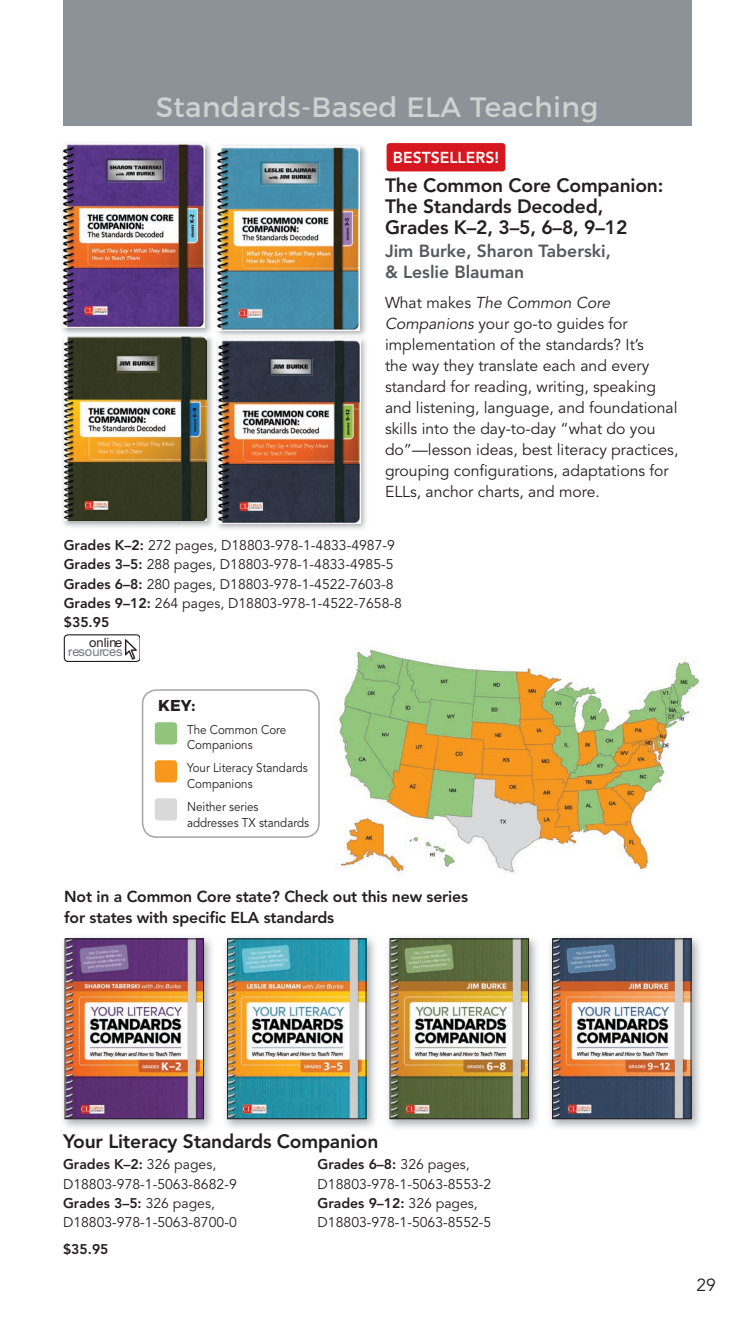
<style>
.page{position:relative;width:756px;height:1323px;background:#fff}
.page>*{position:absolute;margin:0;border:0;box-sizing:border-box;transform-origin:0 0}
.t1{font:28px "Montserrat";letter-spacing:.01em;color:#ced2d1}
.t2{font:800 19.25px/21px "Avenir";letter-spacing:-.01em;color:#231f20}
.t3{font:800 17.5px/21px "Avenir";color:#57585a}
.t4{font:17.5px "Avenir";color:#231f20}
.t5{font:15.75px/21px "Avenir";color:#231f20}
.t6{font:800 15.75px/21px "Avenir";letter-spacing:-.01em;color:#231f20}
.t7{font:800 15.75px "Avenir";color:#fff}
.t8{font:700 15.75px "Montserrat";color:#231f20}
.t9{font:14px/19.2px "Avenir";color:#231f20}
.t10{font:800 14px "Avenir";color:#231f20}
.t11{font:12.78px "Helvetica Neue";color:#76787b}
.t12{font:12.78px "Helvetica Neue";color:#231f20}
.t13{font:12.6px/15.8px "Avenir";color:#231f20;scale:.92 1}
.s1{font-style:italic}
.s2{font-weight:800}
</style>
<div class="page">
<img style="left:339px;top:647px;width:361px;height:227px">
<div style="left:63px;top:0;width:628px;height:125px;background:#8b9398"></div>
<div style="left:387px;top:143px;width:118px;height:28px;background:#d7171f;border-radius:3px"></div>
<svg style="left:64px;top:634px;width:75px;height:28px"></svg>
<img style="left:388px;top:937px;width:149px;height:191px">
<img style="left:392px;top:941px;width:135px;height:176px">
<div style="left:390px;top:939px;width:139px;height:180px;border:1px solid #231f20"></div>
<img style="left:550px;top:937px;width:150px;height:191px">
<img style="left:554px;top:941px;width:135px;height:176px">
<div style="left:552px;top:939px;width:139px;height:180px;border:1px solid #231f20"></div>
<div style="left:155px;top:722px;width:22px;height:22px;background:#91c57b;border-radius:3px"></div>
<div style="left:155px;top:760px;width:22px;height:23px;background:#f7981d;border-radius:3px"></div>
<div style="left:155px;top:798px;width:22px;height:23px;background:#d8d9d8;border-radius:3px"></div>
<div style="left:142px;top:689px;width:178px;height:149px;border:2px solid #a8a9ad;border-radius:14px"></div>
<img style="left:63px;top:937px;width:149px;height:191px">
<img style="left:67px;top:941px;width:135px;height:176px">
<div style="left:65px;top:939px;width:139px;height:180px;border:1px solid #231f20"></div>
<img style="left:225px;top:937px;width:150px;height:191px">
<img style="left:229px;top:941px;width:135px;height:176px">
<div style="left:227px;top:939px;width:139px;height:180px;border:1px solid #231f20"></div>
<img style="left:62px;top:143px;width:149px;height:190px">
<img style="left:63px;top:144px;width:142px;height:184px">
<img style="left:217px;top:145px;width:149px;height:191px">
<img style="left:218px;top:146px;width:142px;height:184px">
<img style="left:63px;top:336px;width:150px;height:191px">
<img style="left:65px;top:337px;width:142px;height:184px">
<img style="left:217px;top:339px;width:149px;height:190px">
<img style="left:219px;top:339px;width:141px;height:184px">
<h1 class="t1" style="left:156px;top:84px;width:444px">Standards-Based ELA Teaching</h1>
<p class="t7" style="left:393px;top:148px;width:108px">BESTSELLERS!</p>
<h2 class="t2" style="left:385px;top:175px;width:280px">The Common Core Companion:<br>The Standards Decoded,<br>Grades K–2, 3–5, 6–8, 9–12</h2>
<p class="t3" style="left:385px;top:241px;width:228px">Jim Burke, Sharon Taberski, &amp; Leslie Blauman</p>
<p class="t5" style="left:385px;top:293px;width:295px">What makes <span class="s1">The Common Core Companions</span> your go-to guides for implementation of the standards? It’s<br>the way they translate each and every standard for reading, writing, speaking and listening, language, and foundational skills into the day-to-day “what do you do”—lesson ideas, best literacy practices, grouping configurations, adaptations for ELLs, anchor charts, and more.</p>
<p class="t9" style="left:64px;top:536px;width:340px"><span class="s2">Grades K–2:</span> 272 pages, D18803-978-1-4833-4987-9<br><span class="s2">Grades 3–5:</span> 288 pages, D18803-978-1-4833-4985-5<br><span class="s2">Grades 6–8:</span> 280 pages, D18803-978-1-4522-7603-8<br><span class="s2">Grades 9–12:</span> 264 pages, D18803-978-1-4522-7658-8 <span class="s2">$35.95</span></p>
<p class="t12" style="left:89px;top:634px;width:34px">online</p>
<p class="t11" style="left:68px;top:644px;width:56px">resources</p>
<p class="t8" style="left:158px;top:692px;width:39px">KEY:</p>
<p class="t13" style="left:187px;top:722px;width:109px">The Common Core<br>Companions</p>
<p class="t13" style="left:187px;top:760px;width:133px">Your Literacy Standards<br>Companions</p>
<p class="t13" style="left:187px;top:799px;width:134px">Neither series addresses TX standards</p>
<p class="t6" style="left:64px;top:886px;width:405px">Not in a Common Core state? Check out this new series for states with specific ELA standards</p>
<h2 class="t2" style="left:63px;top:1130px;width:317px">Your Literacy Standards Companion</h2>
<p class="t9" style="left:63px;top:1155px;width:175px"><span class="s2">Grades K–2:</span> 326 pages,<br>D18803-978-1-5063-8682-9<br><span class="s2">Grades 3–5:</span> 326 pages,<br>D18803-978-1-5063-8700-0</p>
<p class="t9" style="left:318px;top:1155px;width:175px"><span class="s2">Grades 6–8:</span> 326 pages,<br>D18803-978-1-5063-8553-2<br><span class="s2">Grades 9–12:</span> 326 pages,<br>D18803-978-1-5063-8552-5</p>
<p class="t10" style="left:63px;top:1241px;width:47px">$35.95</p>
<p class="t4" style="left:696px;top:1275px;width:21px">29</p>
</div>
